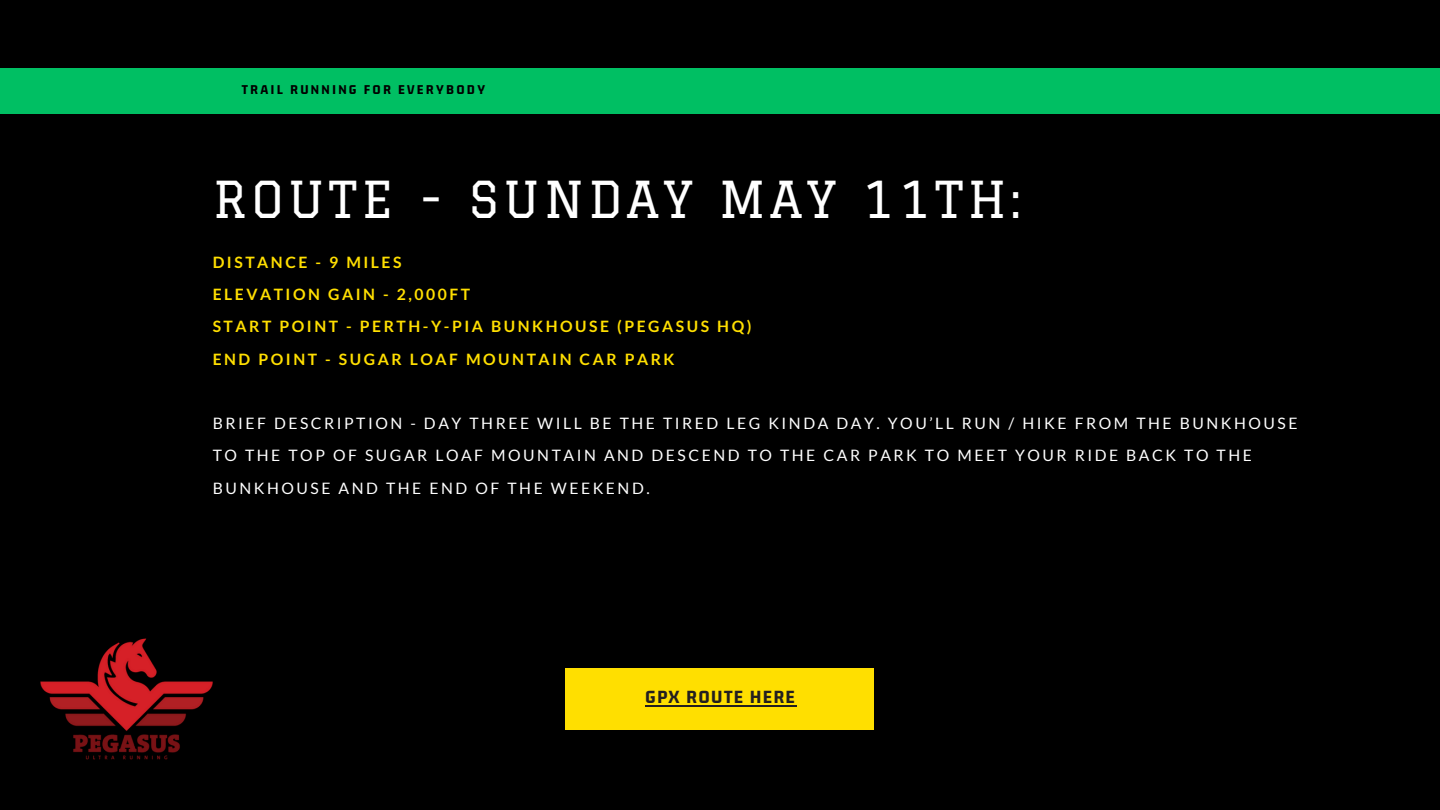
<style>
.page{position:relative;width:1440px;height:810px;background:#000}
.page>*{position:absolute;margin:0;border:0;box-sizing:border-box;transform-origin:0 0}
.t1{font:49.8px "Graduate";letter-spacing:.08em;color:#fff}
.t2{font:800 19.5px "Gemunu Libre";letter-spacing:.07em;color:#231f20}
.t3{font:15.7px/32.2px "Lato";letter-spacing:.16em;color:#fff}
.t4{font:700 15.7px/32.2px "Lato";letter-spacing:.16em;color:#ffdf00}
.t5{font:800 14.2px "Gemunu Libre";letter-spacing:.16em;color:#000}
</style>
<div class="page">
<div style="left:0;top:68px;width:1440px;height:46px;background:#00bf63"></div>
<div style="left:566px;top:668px;width:308px;height:62px;background:#ffdf00"></div>
<hr style="left:645px;top:705px;width:151px;height:1px;background:#231f20">
<img style="left:40px;top:638px;width:173px;height:122px">
<p class="t5" style="left:242px;top:82px;width:245px">TRAIL RUNNING FOR EVERYBODY</p>
<h1 class="t1" style="left:213px;top:170px;width:810px">ROUTE - SUNDAY MAY 11TH:</h1>
<p class="t4" style="left:213px;top:246px;width:540px">DISTANCE - 9 MILES<br>ELEVATION GAIN - 2,000FT<br>START POINT - PERTH-Y-PIA BUNKHOUSE (PEGASUS HQ)<br>END POINT - SUGAR LOAF MOUNTAIN CAR PARK</p>
<p class="t3" style="left:213px;top:407px;width:1086px">BRIEF DESCRIPTION - DAY THREE WILL BE THE TIRED LEG KINDA DAY. YOU’LL RUN / HIKE FROM THE BUNKHOUSE<br>TO THE TOP OF SUGAR LOAF MOUNTAIN AND DESCEND TO THE CAR PARK TO MEET YOUR RIDE BACK TO THE<br>BUNKHOUSE AND THE END OF THE WEEKEND.</p>
<p class="t2" style="left:645px;top:687px;width:151px">GPX ROUTE HERE</p>
</div>
